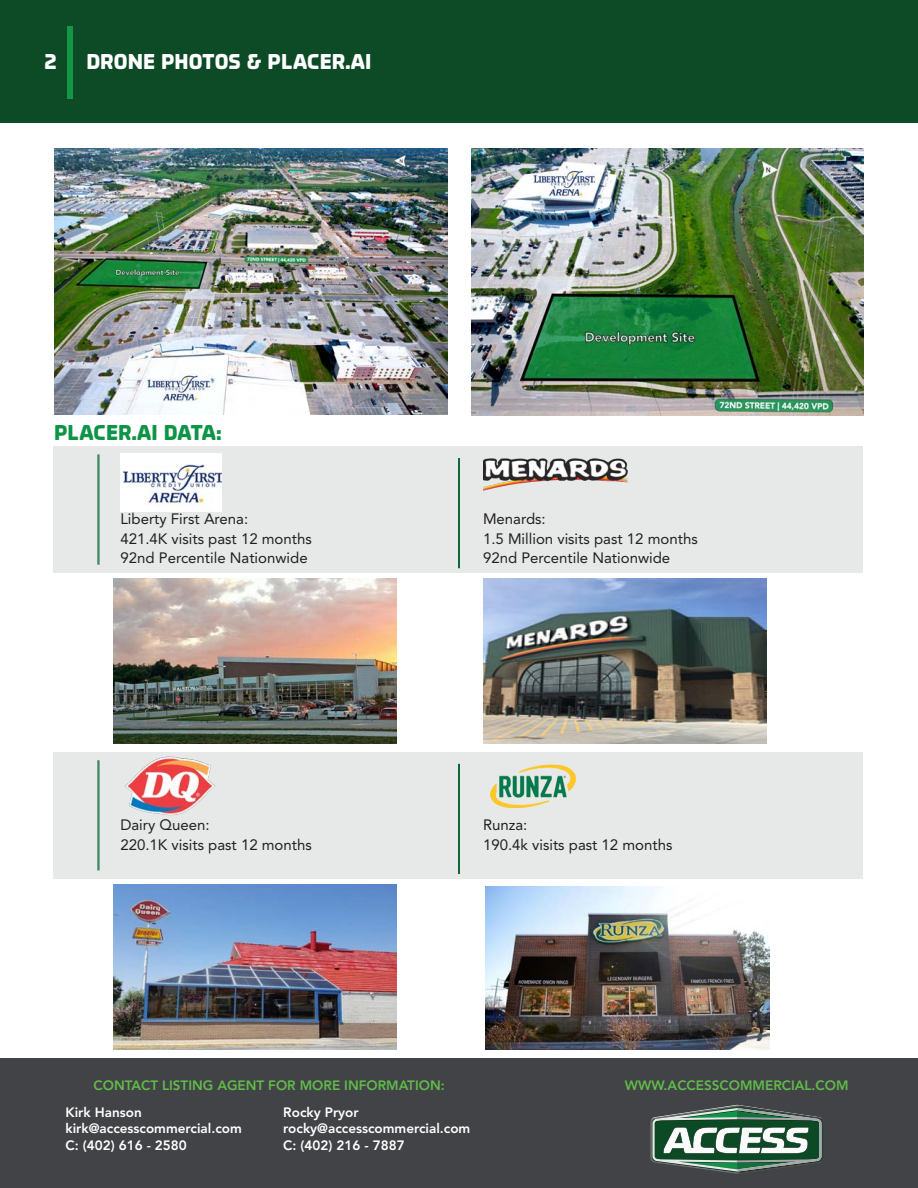
<style>
.page{position:relative;width:918px;height:1188px;background:#fff}
.page>*{position:absolute;margin:0;border:0;box-sizing:border-box;transform-origin:0 0}
.t1{font:700 21px "Systopie";color:#fff}
.t2{font:700 21px "Systopie";color:#0f9447}
.t3{font:15px/19.5px "Avenir LT Std";color:#231f20}
.t4{font:800 13.5px/16.2px "Avenir LT Std";color:#fff}
.t5{font:800 13.5px "Avenir LT Std";color:#60bb49}
</style>
<div class="page">
<div style="left:1px;top:1058px;width:917px;height:130px;background:#424346"></div>
<svg style="left:652px;top:1105px;width:171px;height:69px"></svg>
<div style="left:0;top:0;width:917px;height:122px;background:#0d4a26"></div>
<div style="left:68px;top:26px;width:5px;height:73px;background:#159547"></div>
<img style="left:54px;top:148px;width:393px;height:267px">
<img style="left:472px;top:148px;width:392px;height:268px">
<div style="left:53px;top:446px;width:810px;height:126px;background:#e7e9e9"></div>
<img style="left:120px;top:454px;width:101px;height:57px">
<img style="left:483px;top:458px;width:145px;height:33px">
<hr style="left:99px;top:454px;width:1px;height:111px;background:#0f6838">
<hr style="left:98px;top:454px;width:1px;height:111px;background:#0f6838">
<hr style="left:459px;top:458px;width:1px;height:110px;background:#0f6838">
<hr style="left:458px;top:458px;width:1px;height:110px;background:#0f6838">
<img style="left:483px;top:579px;width:283px;height:164px">
<img style="left:113px;top:579px;width:284px;height:164px">
<div style="left:53px;top:752px;width:810px;height:126px;background:#e7e9e9"></div>
<img style="left:125px;top:757px;width:90px;height:59px">
<img style="left:491px;top:764px;width:84px;height:45px">
<hr style="left:99px;top:760px;width:1px;height:110px;background:#0f6838">
<hr style="left:98px;top:760px;width:1px;height:110px;background:#0f6838">
<hr style="left:459px;top:764px;width:1px;height:110px;background:#0f6838">
<hr style="left:458px;top:764px;width:1px;height:110px;background:#0f6838">
<img style="left:486px;top:887px;width:283px;height:162px">
<img style="left:113px;top:884px;width:284px;height:165px">
<p class="t1" style="left:44px;top:47px;width:14px">2</p>
<p class="t1" style="left:86px;top:47px;width:287px">DRONE PHOTOS &amp; PLACER.AI</p>
<p class="t2" style="left:54px;top:417px;width:169px">PLACER.AI DATA:</p>
<p class="t3" style="left:120px;top:510px;width:193px">Liberty First Arena:<br>421.4K visits past 12 months</p>
<p class="t3" style="left:120px;top:549px;width:189px">92nd Percentile Nationwide</p>
<p class="t3" style="left:120px;top:815px;width:193px">Dairy Queen:<br>220.1K visits past 12 months</p>
<p class="t3" style="left:483px;top:510px;width:216px">Menards:<br>1.5 Million visits past 12 months</p>
<p class="t3" style="left:483px;top:549px;width:189px">92nd Percentile Nationwide</p>
<p class="t3" style="left:483px;top:815px;width:191px">Runza:<br>190.4k visits past 12 months</p>
<p class="t5" style="left:94px;top:1078px;width:353px">CONTACT LISTING AGENT FOR MORE INFORMATION:</p>
<p class="t5" style="left:625px;top:1078px;width:225px">WWW.ACCESSCOMMERCIAL.COM</p>
<p class="t4" style="left:66px;top:1104px;width:178px">Kirk Hanson kirk@accesscommercial.com<br>C: (402) 616 - 2580</p>
<p class="t4" style="left:283px;top:1104px;width:189px">Rocky Pryor rocky@accesscommercial.com<br>C: (402) 216 - 7887</p>
</div>
